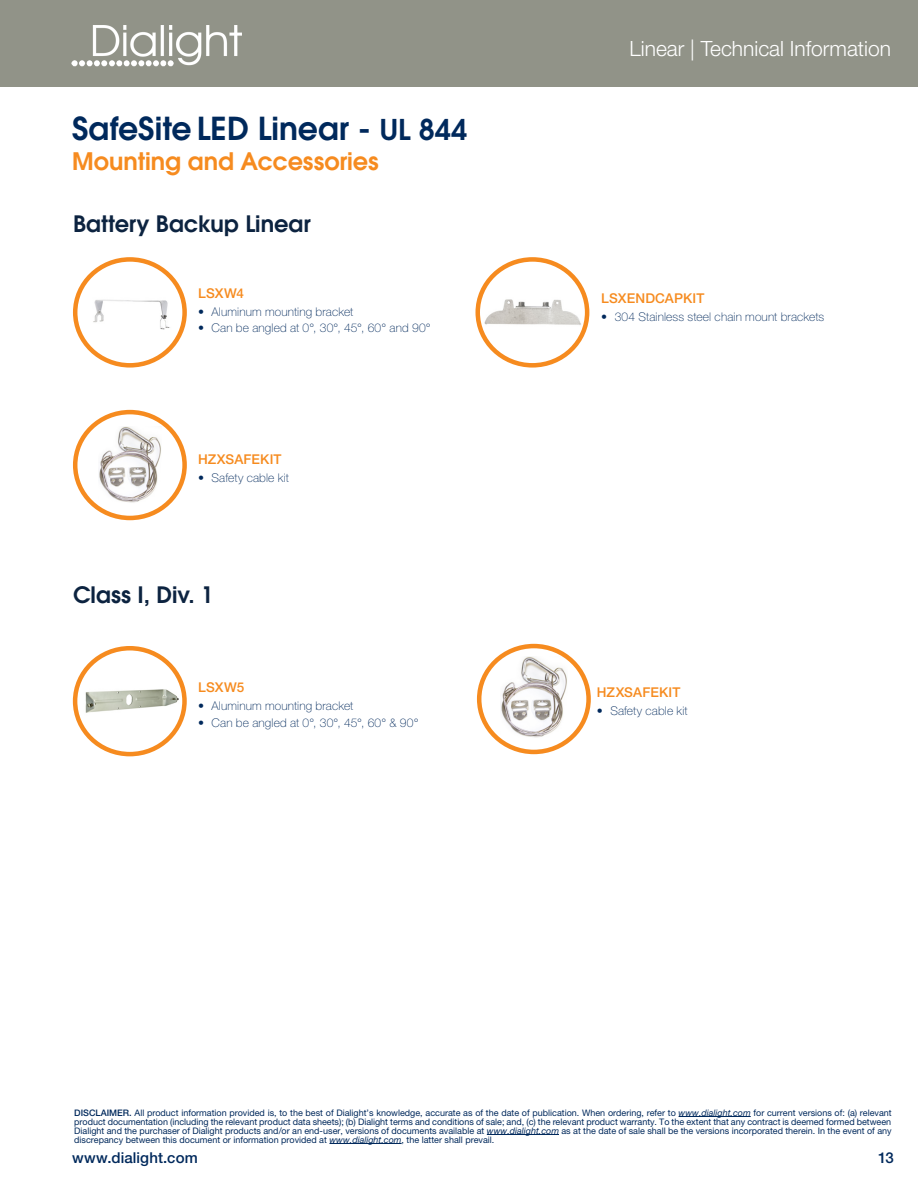
<style>
.page{position:relative;width:918px;height:1188px;background:#fff}
.page>*{position:absolute;margin:0;border:0;box-sizing:border-box;transform-origin:0 0}
.Page_Title{font:600 31.5px "ITC Avant Garde Std";color:#00295c}
.Page_Subtitle{font:600 24px "ITC Avant Garde Std";letter-spacing:-.005em;color:#f68b1f}
.Page_Subtitle-2{font:600 22.5px "ITC Avant Garde Std";letter-spacing:.005em;color:#0c2340}
.t1{font:300 21px "Helvetica Neue LT Std";color:#fff}
.t2{font:500 15px "Helvetica Neue LT Std";letter-spacing:.005em;color:#00295c}
.Subhead_1{font:500 13.5px "Helvetica Neue LT Std";letter-spacing:.01em;color:#f68b1f}
.t3{font:100 12px "Helvetica Neue LT Std";letter-spacing:.015em;color:#00295c}
.t4{font:9px/9px "Helvetica Neue LT Std";color:#00295c;text-align:justify}
.s1{font-size:28.5px}
.s2{font-weight:500}
.s3{font-style:italic}
</style>
<div class="page">
<div style="left:0;top:0;width:918px;height:86px;background:#919388"></div>
<img style="left:72px;top:26px;width:169px;height:41px">
<hr style="left:679px;top:1116px;width:72px;height:1px;background:#00295c">
<hr style="left:487px;top:1134px;width:72px;height:1px;background:#00295c">
<hr style="left:329px;top:1143px;width:73px;height:1px;background:#00295c">
<img style="left:482px;top:298px;width:99px;height:29px">
<div style="left:475px;top:257px;width:114px;height:111px;border:4px solid #f68b1f;border-radius:50%"></div>
<img style="left:99px;top:427px;width:62px;height:76px">
<div style="left:73px;top:410px;width:114px;height:110px;border:4px solid #f68b1f;border-radius:50%"></div>
<img style="left:85px;top:283px;width:90px;height:61px">
<div style="left:73px;top:257px;width:114px;height:111px;border:4px solid #f68b1f;border-radius:50%"></div>
<img style="left:501px;top:656px;width:67px;height:82px">
<div style="left:477px;top:644px;width:114px;height:110px;border:4px solid #f68b1f;border-radius:50%"></div>
<img style="left:85px;top:687px;width:96px;height:29px">
<div style="left:73px;top:646px;width:114px;height:110px;border:4px solid #f68b1f;border-radius:50%"></div>
<p class="Page_Title" style="left:72px;top:108px;width:397px">SafeSite LED Linear - <span class="s1">UL 844</span></p>
<p class="Page_Subtitle" style="left:72px;top:145px;width:308px">Mounting and Accessories</p>
<p class="Page_Subtitle-2" style="left:73px;top:209px;width:239px">Battery Backup Linear</p>
<p class="Subhead_1" style="left:198px;top:285px;width:47px">LSXW4</p>
<p class="t3" style="left:198px;top:305px;width:157px">• Aluminum mounting bracket</p>
<p class="t3" style="left:198px;top:321px;width:234px">• Can be angled at 0°, 30°, 45°, 60° and 90°</p>
<p class="Subhead_1" style="left:198px;top:451px;width:85px">HZXSAFEKIT</p>
<p class="t3" style="left:198px;top:471px;width:92px">• Safety cable kit</p>
<p class="Page_Subtitle-2" style="left:73px;top:580px;width:142px">Class I, Div. 1</p>
<p class="Subhead_1" style="left:198px;top:679px;width:48px">LSXW5</p>
<p class="t3" style="left:198px;top:699px;width:157px">• Aluminum mounting bracket</p>
<p class="t3" style="left:198px;top:716px;width:222px">• Can be angled at 0°, 30°, 45°, 60° &amp; 90°</p>
<p class="t1" style="left:630px;top:36px;width:263px">Linear | Technical Information</p>
<p class="Subhead_1" style="left:601px;top:290px;width:105px">LSXENDCAPKIT</p>
<p class="t3" style="left:601px;top:309px;width:225px">• 304 Stainless steel chain mount brackets</p>
<p class="Subhead_1" style="left:597px;top:684px;width:85px">HZXSAFEKIT</p>
<p class="t3" style="left:597px;top:704px;width:92px">• Safety cable kit</p>
<p class="t4" style="left:74px;top:1108px;width:819px"><span class="s2">DISCLAIMER.</span> All product information provided is, to the best of Dialight’s knowledge, accurate as of the date of publication. When ordering, refer to <span class="s3">www.dialight.com</span> for current versions of: (a) relevant product documentation (including the relevant product data sheets); (b) Dialight terms and conditions of sale; and, (c) the relevant product warranty. To the extent that any contract is deemed formed between Dialight and the purchaser of Dialight products and/or an end-user, versions of documents available at <span class="s3">www.dialight.com</span> as at the date of sale shall be the versions incorporated therein. In the event of any discrepancy between this document or information provided at <span class="s3">www.dialight.com</span>, the latter shall prevail.</p>
<p class="t2" style="left:72px;top:1149px;width:127px">www.dialight.com</p>
<p class="t2" style="left:878px;top:1149px;width:17px">13</p>
</div>
